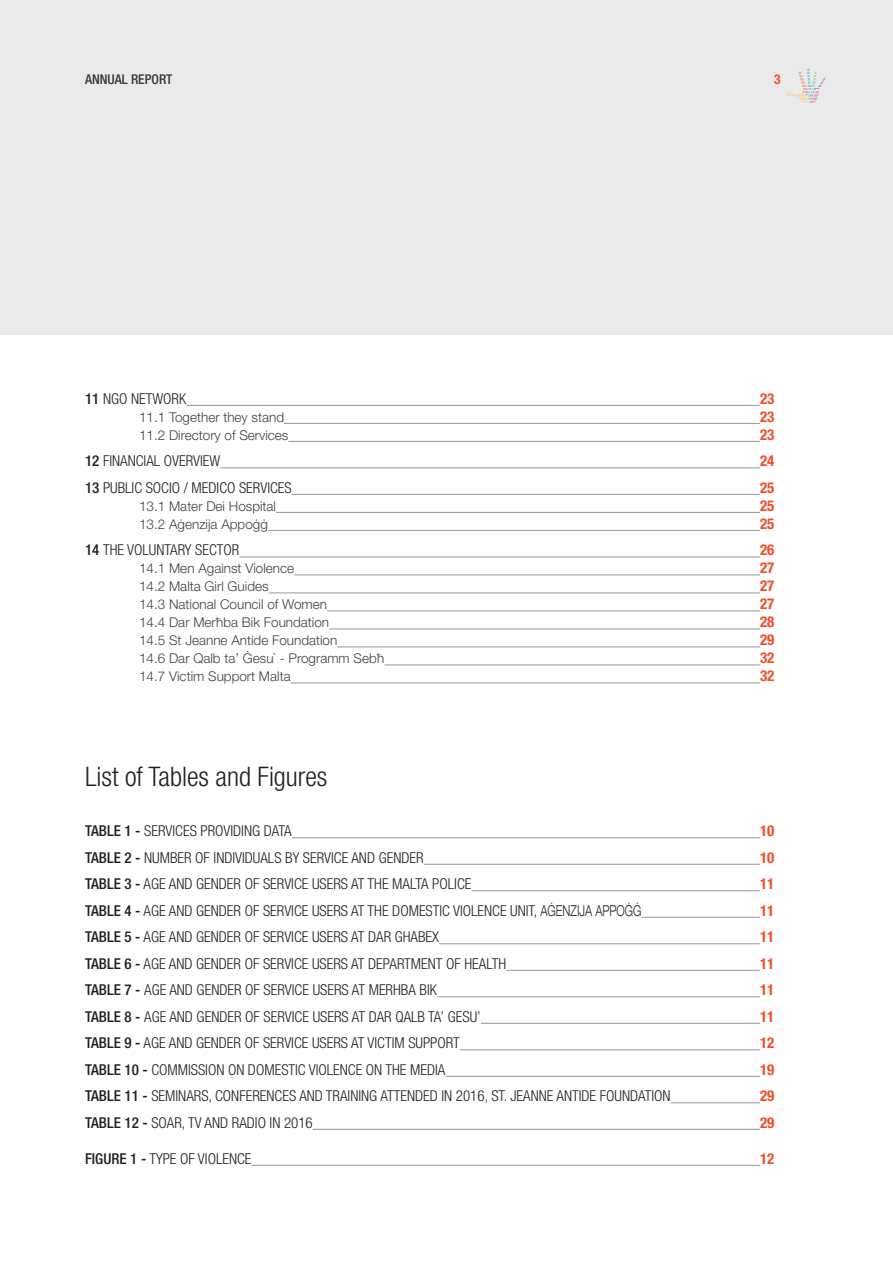
<style>
.page{position:relative;width:893px;height:1263px;background:#fff}
.page>*{position:absolute;margin:0;border:0;box-sizing:border-box;transform-origin:0 0}
.t1{font:300 condensed 27px "Helvetica Neue";color:#241f1f}
.t2{font:300 condensed 15px "Helvetica Neue";color:#241f1f}
.t3{font:700 condensed 15px "Helvetica Neue LT Pro";color:#f34c26}
.t4{font:300 13.5px "Helvetica Neue LT Pro";color:#444041}
.t5{font:500 condensed 13.5px "Helvetica Neue LT Pro";color:#393535}
.t6{font:700 condensed 13.5px "Helvetica Neue LT Pro";color:#f34c26}
.s1{font-weight:500}
.s2{font-family:"Helvetica Neue LT Com";font-stretch:normal}
</style>
<div class="page">
<div style="left:0;top:0;width:893px;height:335px;background:#ebeaea"></div>
<hr style="left:186px;top:405px;width:574px;height:1px;background:#969698">
<hr style="left:284px;top:423px;width:476px;height:1px;background:#969698">
<hr style="left:288px;top:441px;width:472px;height:1px;background:#969698">
<hr style="left:220px;top:468px;width:540px;height:1px;background:#969698">
<hr style="left:292px;top:494px;width:468px;height:1px;background:#969698">
<hr style="left:276px;top:512px;width:484px;height:1px;background:#969698">
<hr style="left:268px;top:530px;width:492px;height:1px;background:#969698">
<hr style="left:239px;top:557px;width:521px;height:1px;background:#969698">
<hr style="left:294px;top:575px;width:466px;height:1px;background:#969698">
<hr style="left:269px;top:593px;width:491px;height:1px;background:#969698">
<hr style="left:327px;top:611px;width:433px;height:1px;background:#969698">
<hr style="left:329px;top:629px;width:431px;height:1px;background:#969698">
<hr style="left:337px;top:647px;width:423px;height:1px;background:#969698">
<hr style="left:384px;top:665px;width:376px;height:1px;background:#969698">
<hr style="left:291px;top:683px;width:469px;height:1px;background:#969698">
<hr style="left:292px;top:837px;width:468px;height:1px;background:#969698">
<hr style="left:424px;top:864px;width:336px;height:1px;background:#969698">
<hr style="left:471px;top:890px;width:289px;height:1px;background:#969698">
<hr style="left:642px;top:917px;width:118px;height:1px;background:#969698">
<hr style="left:439px;top:943px;width:321px;height:1px;background:#969698">
<hr style="left:506px;top:970px;width:254px;height:1px;background:#969698">
<hr style="left:437px;top:996px;width:323px;height:1px;background:#969698">
<hr style="left:481px;top:1023px;width:279px;height:1px;background:#969698">
<hr style="left:460px;top:1049px;width:300px;height:1px;background:#969698">
<hr style="left:445px;top:1076px;width:315px;height:1px;background:#969698">
<hr style="left:671px;top:1102px;width:89px;height:1px;background:#969698">
<hr style="left:313px;top:1129px;width:447px;height:1px;background:#969698">
<hr style="left:252px;top:1165px;width:508px;height:1px;background:#969698">
<svg style="left:786px;top:68px;width:40px;height:35px"></svg>
<p class="t5" style="left:85px;top:71px;width:89px">ANNUAL REPORT</p>
<p class="t6" style="left:774px;top:71px;width:8px">3</p>
<p class="t2" style="left:85px;top:390px;width:103px"><span class="s1">11</span> NGO NETWORK</p>
<p class="t3" style="left:760px;top:390px;width:16px">23</p>
<p class="t4" style="left:139px;top:409px;width:147px">11.1 Together they stand</p>
<p class="t3" style="left:760px;top:408px;width:16px">23</p>
<p class="t4" style="left:139px;top:427px;width:151px">11.2 Directory of Services</p>
<p class="t3" style="left:760px;top:426px;width:16px">23</p>
<p class="t2" style="left:85px;top:452px;width:137px"><span class="s1">12</span> FINANCIAL OVERVIEW</p>
<p class="t3" style="left:760px;top:452px;width:16px">24</p>
<p class="t2" style="left:85px;top:479px;width:208px"><span class="s1">13</span> PUBLIC SOCIO / MEDICO SERVICES</p>
<p class="t3" style="left:760px;top:479px;width:16px">25</p>
<p class="t4" style="left:139px;top:498px;width:139px">13.1 Mater Dei Hospital</p>
<p class="t3" style="left:760px;top:497px;width:16px">25</p>
<p class="t4" style="left:139px;top:516px;width:130px">13.2 Aġenzija Appoġġ</p>
<p class="t3" style="left:760px;top:515px;width:16px">25</p>
<p class="t2" style="left:85px;top:541px;width:156px"><span class="s1">14</span> THE VOLUNTARY SECTOR</p>
<p class="t3" style="left:760px;top:541px;width:16px">26</p>
<p class="t4" style="left:139px;top:560px;width:157px">14.1 Men Against Violence</p>
<p class="t3" style="left:760px;top:559px;width:16px">27</p>
<p class="t4" style="left:139px;top:578px;width:131px">14.2 Malta Girl Guides</p>
<p class="t3" style="left:760px;top:577px;width:16px">27</p>
<p class="t4" style="left:139px;top:596px;width:190px">14.3 National Council of Women</p>
<p class="t3" style="left:760px;top:595px;width:16px">27</p>
<p class="t4" style="left:139px;top:614px;width:192px">14.4 Dar Merħba Bik Foundation</p>
<p class="t3" style="left:760px;top:613px;width:16px">28</p>
<p class="t4" style="left:139px;top:632px;width:200px">14.5 St Jeanne Antide Foundation</p>
<p class="t3" style="left:760px;top:631px;width:16px">29</p>
<p class="t4" style="left:139px;top:650px;width:247px">14.6 Dar Qalb ta’ Ġesu` - Programm Sebħ</p>
<p class="t3" style="left:760px;top:649px;width:16px">32</p>
<p class="t4" style="left:139px;top:668px;width:153px">14.7 Victim Support Malta</p>
<p class="t3" style="left:760px;top:667px;width:16px">32</p>
<h1 class="t1" style="left:85px;top:761px;width:244px">List of Tables and Figures</h1>
<p class="t2" style="left:85px;top:822px;width:208px"><span class="s1">TABLE 1 -</span> SERVICES PROVIDING DATA</p>
<p class="t3" style="left:760px;top:822px;width:16px">10</p>
<p class="t2" style="left:85px;top:849px;width:340px"><span class="s1">TABLE 2 -</span> NUMBER OF INDIVIDUALS BY SERVICE AND GENDER</p>
<p class="t3" style="left:760px;top:848px;width:16px">10</p>
<p class="t2" style="left:85px;top:875px;width:388px"><span class="s1">TABLE 3 -</span> AGE AND GENDER OF SERVICE USERS AT THE MALTA POLICE</p>
<p class="t3" style="left:760px;top:875px;width:16px">11</p>
<p class="t2" style="left:85px;top:902px;width:558px"><span class="s1">TABLE 4 -</span> AGE AND GENDER OF SERVICE USERS AT THE DOMESTIC VIOLENCE UNIT, <span class="s2">AĠENZIJA APPOĠĠ</span></p>
<p class="t3" style="left:760px;top:901px;width:16px">11</p>
<p class="t2" style="left:85px;top:928px;width:356px"><span class="s1">TABLE 5 -</span> AGE AND GENDER OF SERVICE USERS AT DAR GHABEX</p>
<p class="t3" style="left:760px;top:928px;width:16px">11</p>
<p class="t2" style="left:85px;top:955px;width:423px"><span class="s1">TABLE 6 -</span> AGE AND GENDER OF SERVICE USERS AT DEPARTMENT OF HEALTH</p>
<p class="t3" style="left:760px;top:954px;width:16px">11</p>
<p class="t2" style="left:85px;top:981px;width:353px"><span class="s1">TABLE 7 -</span> AGE AND GENDER OF SERVICE USERS AT MERHBA BIK</p>
<p class="t3" style="left:760px;top:981px;width:16px">11</p>
<p class="t2" style="left:85px;top:1008px;width:397px"><span class="s1">TABLE 8 -</span> AGE AND GENDER OF SERVICE USERS AT DAR QALB TA’ GESU’</p>
<p class="t3" style="left:760px;top:1007px;width:16px">11</p>
<p class="t2" style="left:85px;top:1034px;width:376px"><span class="s1">TABLE 9 -</span> AGE AND GENDER OF SERVICE USERS AT VICTIM SUPPORT</p>
<p class="t3" style="left:760px;top:1034px;width:16px">12</p>
<p class="t2" style="left:85px;top:1061px;width:362px"><span class="s1">TABLE 10 -</span> COMMISSION ON DOMESTIC VIOLENCE ON THE MEDIA</p>
<p class="t3" style="left:760px;top:1060px;width:16px">19</p>
<p class="t2" style="left:85px;top:1087px;width:587px"><span class="s1">TABLE 11 -</span> SEMINARS, CONFERENCES AND TRAINING ATTENDED IN 2016, ST. JEANNE ANTIDE FOUNDATION</p>
<p class="t3" style="left:760px;top:1087px;width:16px">29</p>
<p class="t2" style="left:85px;top:1114px;width:229px"><span class="s1">TABLE 12 -</span> SOAR, TV AND RADIO IN 2016</p>
<p class="t3" style="left:760px;top:1113px;width:16px">29</p>
<p class="t2" style="left:85px;top:1150px;width:168px"><span class="s1">FIGURE 1 -</span> TYPE OF VIOLENCE</p>
<p class="t3" style="left:760px;top:1149px;width:16px">12</p>
</div>
